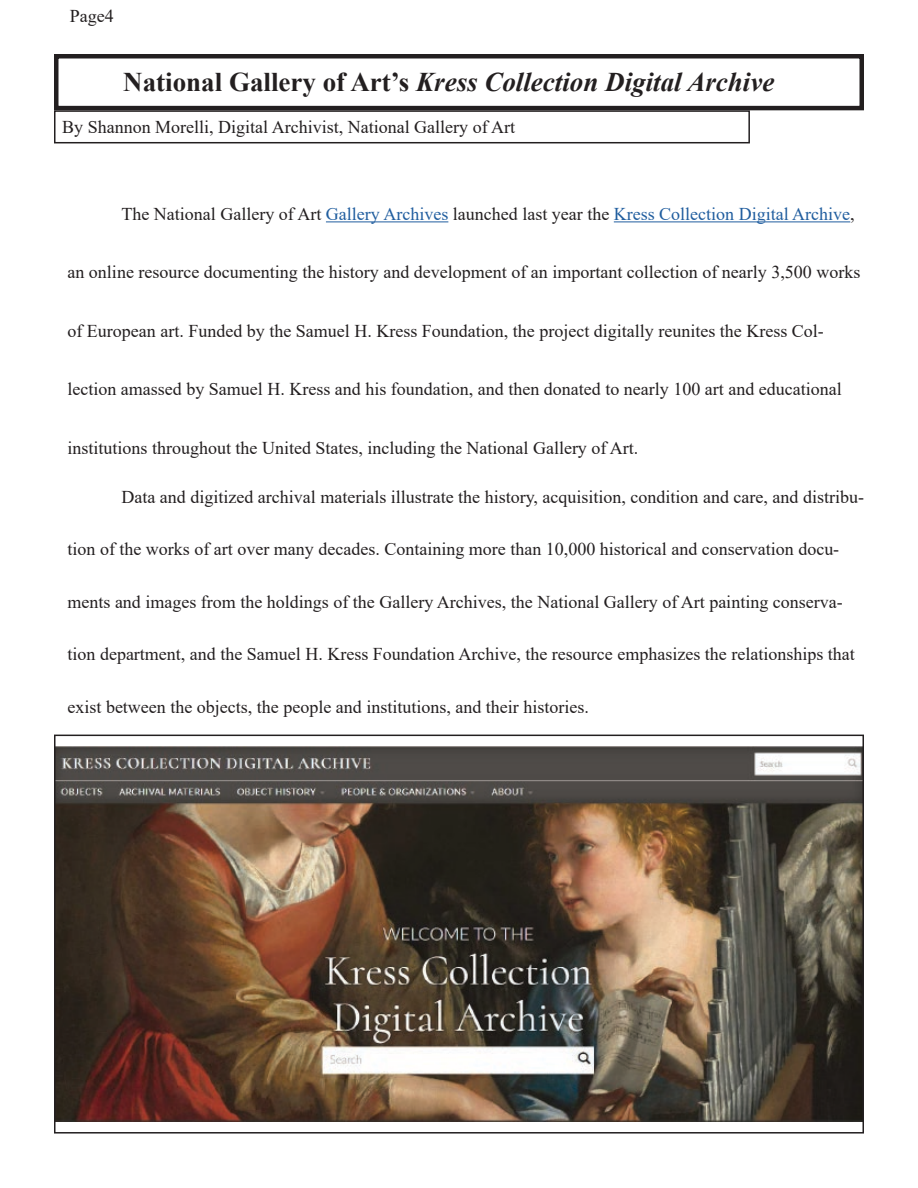
<style>
.page{position:relative;width:918px;height:1188px;background:#fff}
.page>*{position:absolute;margin:0;border:0;box-sizing:border-box;transform-origin:0 0}
.t1{font:italic 700 27px "Times New Roman";color:#231f20}
.t2{font:18px "Times New Roman";color:#231f20}
.t3{font:18px "Times New Roman";color:#215e9f}
.s1{font-style:normal}
.s2{color:#231f20}
</style>
<div class="page">
<div style="left:54px;top:110px;width:696px;height:33px;border:2px solid #231f20"></div>
<div style="left:54px;top:54px;width:810px;height:56px;border:4px solid #231f20"></div>
<hr style="left:326px;top:221px;width:122px;height:1px;background:#215e9f">
<hr style="left:614px;top:221px;width:236px;height:1px;background:#215e9f">
<img style="left:57px;top:747px;width:804px;height:374px">
<div style="left:54px;top:735px;width:810px;height:399px;border:2px solid #231f20"></div>
<p class="t2" style="left:70px;top:4px;width:45px">Page4</p>
<h1 class="t1" style="left:123px;top:63px;width:653px"><span class="s1">National Gallery of Art’s</span> Kress Collection Digital Archive</h1>
<p class="t2" style="left:62px;top:114px;width:454px">By Shannon Morelli, Digital Archivist, National Gallery of Art</p>
<p class="t3" style="left:122px;top:201px;width:735px"><span class="s2">The National Gallery of Art</span> Gallery Archives <span class="s2">launched last year the</span> Kress Collection Digital Archive<span class="s2">,</span></p>
<p class="t2" style="left:68px;top:260px;width:794px">an online resource documenting the history and development of an important collection of nearly 3,500 works</p>
<p class="t2" style="left:68px;top:318px;width:758px">of European art. Funded by the Samuel H. Kress Foundation, the project digitally reunites the Kress Col-</p>
<p class="t2" style="left:68px;top:377px;width:776px">lection amassed by Samuel H. Kress and his foundation, and then donated to nearly 100 art and educational</p>
<p class="t2" style="left:68px;top:435px;width:572px">institutions throughout the United States, including the National Gallery of Art.</p>
<p class="t2" style="left:122px;top:484px;width:744px">Data and digitized archival materials illustrate the history, acquisition, condition and care, and distribu-</p>
<p class="t2" style="left:68px;top:537px;width:773px">tion of the works of art over many decades. Containing more than 10,000 historical and conservation docu-</p>
<p class="t2" style="left:68px;top:589px;width:777px">ments and images from the holdings of the Gallery Archives, the National Gallery of Art painting conserva-</p>
<p class="t2" style="left:68px;top:642px;width:789px">tion department, and the Samuel H. Kress Foundation Archive, the resource emphasizes the relationships that</p>
<p class="t2" style="left:68px;top:694px;width:523px">exist between the objects, the people and institutions, and their histories.</p>
</div>
